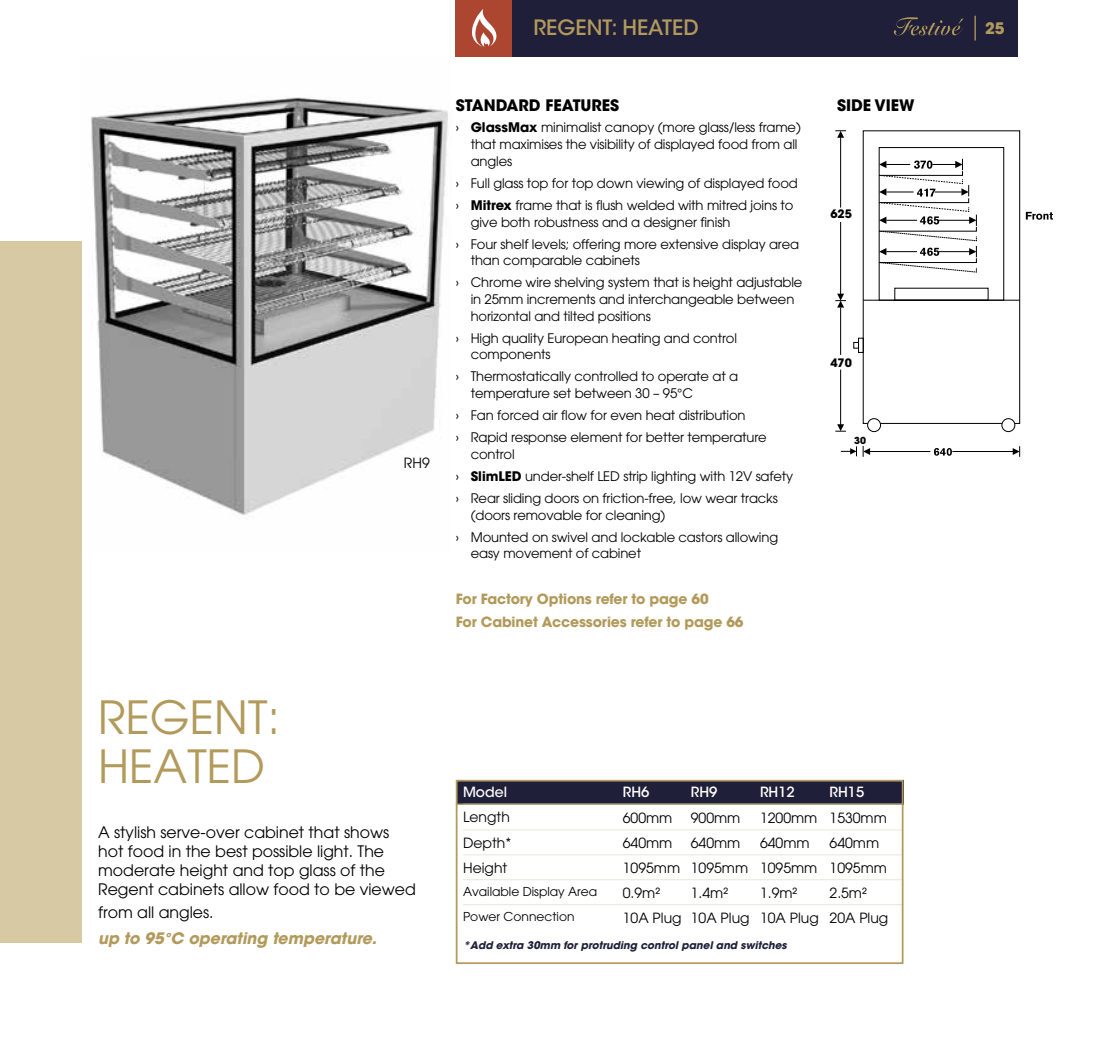
<style>
.page{position:relative;width:1117px;height:1042px;background:#fff}
.page>*{position:absolute;margin:0;border:0;box-sizing:border-box;transform-origin:0 0}
.t1{font:45.5px/49px "Avant Garde";color:#b29a5b}
.t2{font:500 21px "ITC Avant Garde Std";color:#b29a5b}
.t3{font:15.75px/18.9px "Avant Garde";color:#000}
.t4{font:italic 700 15.75px "ITC Avant Garde Std";color:#b29a5b}
.t5{font:700 15.75px "ITC Avant Garde Std";color:#000}
.t6{font:700 15.75px "ITC Avant Garde Std";color:#b29a5b}
.t7{font:14px "Avant Garde";color:#000}
.t8{font:700 14px/22.9px "ITC Avant Garde Std";letter-spacing:-.01em;color:#b29a5b}
.t9{font:500 14px "ITC Avant Garde Std";color:#fff}
.t10{font:13.12px/22.1px "Avant Garde";letter-spacing:-.01em;color:#000}
.t11{font:12.25px "Avant Garde";color:#000}
.t12{font:700 11.55px "ITC Avant Garde Pro";color:#000}
.t13{font:italic 700 10.5px "ITC Avant Garde Std";color:#201f39}
.t14{font:700 9.62px "ITC Avant Garde Std";color:#000}
.s1{font-family:"ITC Avant Garde Std";font-weight:700}
</style>
<div class="page">
<div style="left:867px;top:418px;width:13px;height:14px;border:1px solid #000;border-radius:50%"></div>
<div style="left:1001px;top:418px;width:13px;height:14px;border:1px solid #000;border-radius:50%"></div>
<svg style="left:1025px;top:212px;width:27px;height:8px"></svg>
<svg style="left:934px;top:448px;width:17px;height:8px"></svg>
<hr style="left:952px;top:451px;width:60px;height:1px;background:#000">
<svg style="left:1012px;top:446px;width:8px;height:11px"></svg>
<hr style="left:869px;top:451px;width:61px;height:1px;background:#000">
<hr style="left:840px;top:307px;width:1px;height:48px;background:#000">
<hr style="left:840px;top:369px;width:1px;height:56px;background:#000">
<svg style="left:835px;top:424px;width:10px;height:8px"></svg>
<hr style="left:840px;top:137px;width:1px;height:71px;background:#000">
<hr style="left:840px;top:222px;width:1px;height:72px;background:#000">
<svg style="left:835px;top:294px;width:10px;height:13px"></svg>
<svg style="left:835px;top:130px;width:10px;height:8px"></svg>
<img style="left:81px;top:97px;width:367px;height:456px">
<div style="left:0;top:241px;width:81px;height:702px;background:#d8c9a5"></div>
<div style="left:456px;top:0;width:561px;height:56px;background:#201f39"></div>
<svg style="left:974px;top:16px;width:1px;height:25px"></svg>
<svg style="left:893px;top:17px;width:70px;height:18px"></svg>
<div style="left:456px;top:0;width:56px;height:56px;background:#ac4631"></div>
<svg style="left:472px;top:9px;width:25px;height:38px"></svg>
<div style="left:455px;top:780px;width:448px;height:25px;background:#201f39"></div>
<hr style="left:463px;top:829px;width:141px;height:1px;background:#e6e6de">
<svg style="left:604px;top:829px;width:18px;height:1px"></svg>
<hr style="left:622px;top:829px;width:68px;height:1px;background:#e6e6de">
<hr style="left:690px;top:829px;width:70px;height:1px;background:#e6e6de">
<hr style="left:760px;top:829px;width:69px;height:1px;background:#e6e6de">
<hr style="left:829px;top:829px;width:73px;height:1px;background:#e6e6de">
<hr style="left:463px;top:854px;width:141px;height:1px;background:#e6e6de">
<svg style="left:604px;top:854px;width:18px;height:1px"></svg>
<hr style="left:622px;top:854px;width:68px;height:1px;background:#e6e6de">
<hr style="left:690px;top:854px;width:70px;height:1px;background:#e6e6de">
<hr style="left:760px;top:854px;width:69px;height:1px;background:#e6e6de">
<hr style="left:829px;top:854px;width:73px;height:1px;background:#e6e6de">
<hr style="left:463px;top:879px;width:141px;height:1px;background:#e6e6de">
<svg style="left:604px;top:879px;width:18px;height:1px"></svg>
<hr style="left:622px;top:879px;width:68px;height:1px;background:#e6e6de">
<hr style="left:690px;top:879px;width:70px;height:1px;background:#e6e6de">
<hr style="left:760px;top:879px;width:69px;height:1px;background:#e6e6de">
<hr style="left:829px;top:879px;width:73px;height:1px;background:#e6e6de">
<hr style="left:463px;top:904px;width:141px;height:1px;background:#e6e6de">
<svg style="left:604px;top:904px;width:18px;height:1px"></svg>
<hr style="left:622px;top:904px;width:68px;height:1px;background:#e6e6de">
<hr style="left:690px;top:904px;width:70px;height:1px;background:#e6e6de">
<hr style="left:760px;top:904px;width:69px;height:1px;background:#e6e6de">
<hr style="left:829px;top:904px;width:73px;height:1px;background:#e6e6de">
<hr style="left:455px;top:803px;width:448px;height:2px;background:#bcaf7c">
<div style="left:455px;top:780px;width:448px;height:184px;border:2px solid #b29a5b"></div>
<svg style="left:853px;top:130px;width:166px;height:294px"></svg>
<svg style="left:840px;top:446px;width:29px;height:11px"></svg>
<p class="t7" style="left:404px;top:454px;width:27px">RH9</p>
<h2 class="t2" style="left:533px;top:15px;width:167px">REGENT: HEATED</h2>
<p class="t6" style="left:984px;top:18px;width:21px">25</p>
<p class="t5" style="left:456px;top:95px;width:165px">STANDARD FEATURES</p>
<p class="t10" style="left:470px;top:119px;width:331px;line-height:16.6px;text-indent:-15px">› <span class="s1">GlassMax</span> minimalist canopy (more glass/less frame) that maximises the visibility of displayed food from all angles</p>
<p class="t10" style="left:456px;top:172px;width:343px">› Full glass top for top down viewing of displayed food › <span class="s1">Mitrex</span> frame that is flush welded with mitred joins to</p>
<p class="t10" style="left:456px;top:211px;width:345px;text-indent:15px">give both robustness and a designer finish<br>› Four shelf levels; offering more extensive display area</p>
<p class="t10" style="left:456px;top:249px;width:348px;text-indent:15px">than comparable cabinets<br>› Chrome wire shelving system that is height adjustable</p>
<p class="t10" style="left:470px;top:291px;width:325px;line-height:16.6px">in 25mm increments and interchangeable between horizontal and tilted positions</p>
<p class="t10" style="left:470px;top:329px;width:268px;line-height:16.6px;text-indent:-15px">› High quality European heating and control components</p>
<p class="t10" style="left:470px;top:368px;width:269px;line-height:16.6px;text-indent:-15px">› Thermostatically controlled to operate at a temperature set between 30 – 95°C</p>
<p class="t10" style="left:456px;top:404px;width:312px">› Fan forced air flow for even heat distribution<br>› Rapid response element for better temperature</p>
<p class="t10" style="left:456px;top:443px;width:339px;text-indent:15px">control<br>› <span class="s1">SlimLED</span> under-shelf LED strip lighting with 12V safety › Rear sliding doors on friction-free, low wear tracks</p>
<p class="t10" style="left:456px;top:504px;width:324px;text-indent:15px">(doors removable for cleaning)<br>› Mounted on swivel and lockable castors allowing</p>
<p class="t10" style="left:470px;top:542px;width:172px">easy movement of cabinet</p>
<p class="t8" style="left:456px;top:587px;width:289px">For Factory Options refer to page 60<br>For Cabinet Accessories refer to page 66</p>
<p class="t5" style="left:836px;top:95px;width:79px">SIDE VIEW</p>
<p class="t12" style="left:830px;top:206px;width:23px">625</p>
<p class="t12" style="left:830px;top:355px;width:23px">470</p>
<p class="t14" style="left:853px;top:434px;width:13px">30</p>
<h1 class="t1" style="left:98px;top:692px;width:183px">REGENT:<br>HEATED</h1>
<p class="t3" style="left:98px;top:823px;width:319px">A stylish serve-over cabinet that shows hot food in the best possible light. The moderate height and top glass of the Regent cabinets allow food to be viewed</p>
<p class="t3" style="left:98px;top:902px;width:117px">from all angles.</p>
<p class="t4" style="left:98px;top:928px;width:280px">up to 95°C operating temperature.</p>
<p class="t9" style="left:463px;top:783px;width:45px">Model</p>
<p class="t9" style="left:622px;top:783px;width:28px">RH6</p>
<p class="t9" style="left:690px;top:783px;width:28px">RH9</p>
<p class="t9" style="left:760px;top:783px;width:36px">RH12</p>
<p class="t9" style="left:829px;top:783px;width:36px">RH15</p>
<p class="t7" style="left:463px;top:808px;width:48px">Length</p>
<p class="t7" style="left:622px;top:809px;width:51px">600mm</p>
<p class="t7" style="left:690px;top:809px;width:51px">900mm</p>
<p class="t7" style="left:760px;top:809px;width:128px">1200mm 1530mm</p>
<p class="t7" style="left:463px;top:834px;width:50px">Depth*</p>
<p class="t7" style="left:622px;top:834px;width:51px">640mm</p>
<p class="t7" style="left:690px;top:834px;width:51px">640mm</p>
<p class="t7" style="left:760px;top:834px;width:51px">640mm</p>
<p class="t7" style="left:829px;top:834px;width:51px">640mm</p>
<p class="t7" style="left:463px;top:859px;width:46px">Height</p>
<p class="t7" style="left:622px;top:859px;width:265px">1095mm 1095mm 1095mm 1095mm</p>
<p class="t11" style="left:463px;top:884px;width:136px">Available Display Area</p>
<p class="t7" style="left:622px;top:884px;width:39px">0.9m²</p>
<p class="t7" style="left:690px;top:884px;width:39px">1.4m²</p>
<p class="t7" style="left:759px;top:884px;width:39px">1.9m²</p>
<p class="t7" style="left:829px;top:884px;width:39px">2.5m²</p>
<p class="t11" style="left:463px;top:909px;width:113px">Power Connection</p>
<p class="t7" style="left:622px;top:909px;width:267px">10A Plug 10A Plug 10A Plug 20A Plug</p>
<p class="t13" style="left:463px;top:938px;width:325px">*Add extra 30mm for protruding control panel and switches</p>
</div>
